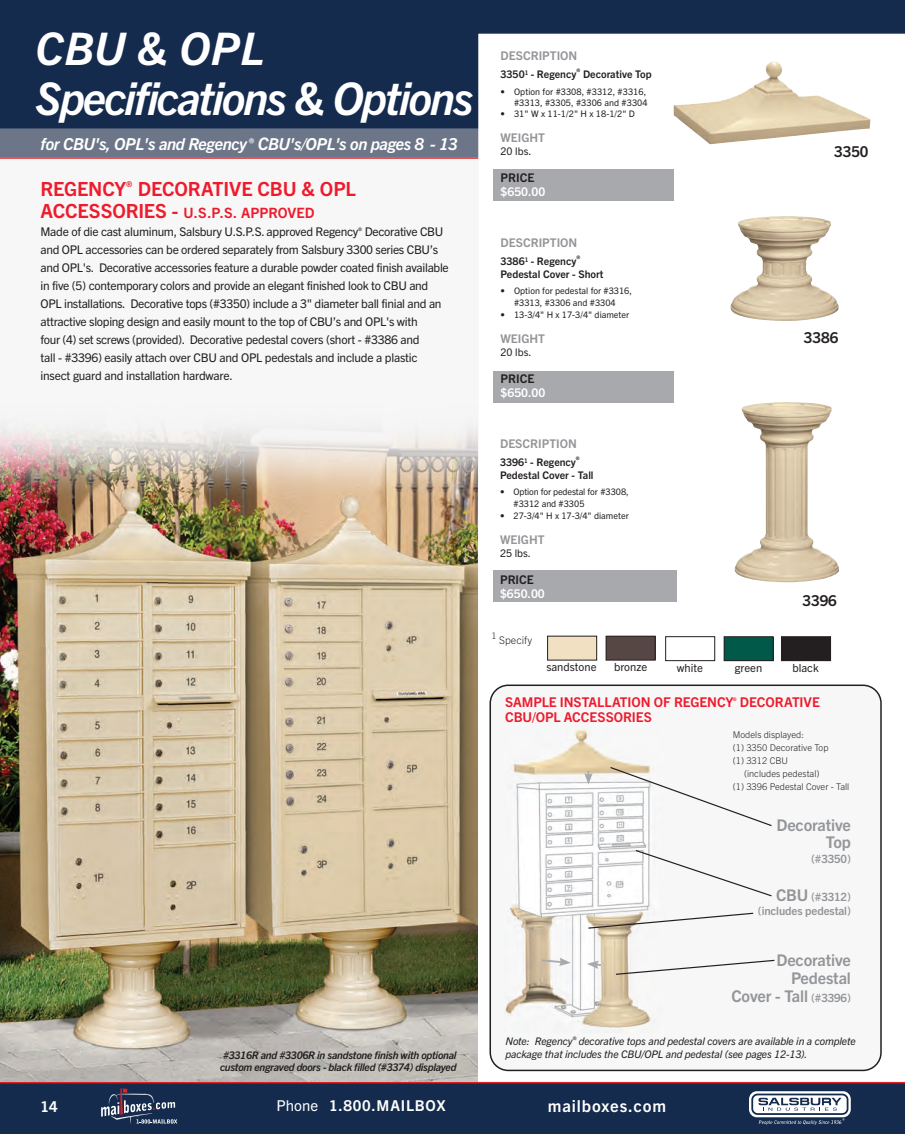
<style>
.page{position:relative;width:905px;height:1134px;background:#fff}
.page>*{position:absolute;margin:0;border:0;box-sizing:border-box;transform-origin:0 0}
.t1{font:italic 700 45px "Trade Gothic Next LT Pro";letter-spacing:-.04em;color:#fff}
.Blue_head{font:700 19.5px "Trade Gothic Next LT Pro";letter-spacing:-.01em;color:#ee1b2d}
.t2{font:italic 700 16.5px "Trade Gothic Next LT Pro";letter-spacing:-.025em;color:#fff}
.t3{font:700 16.5px "Trade Gothic Next LT Pro";letter-spacing:.05em;color:#fff}
.t4{font:700 16.2px "Trade Gothic Next LT Pro";letter-spacing:-.01em;color:#939598}
.t5{font:700 15px "Trade Gothic Next LT Pro";letter-spacing:.05em;color:#fff}
.t6{font:700 15px "Trade Gothic Next LT Pro";color:#231f20}
.Blue_head-2{font:700 14.25px "Trade Gothic Next LT Pro";letter-spacing:-.005em;color:#ee1b2d}
.t7{font:700 13.5px "Trade Gothic Next LT Pro";letter-spacing:-.005em;color:#ee1b2d}
.t8{font:12px/18px "Trade Gothic Next LT Pro";letter-spacing:-.025em;color:#231f20}
.t9{font:700 12px "Trade Gothic Next LT Pro";color:#939598}
.t10{font:700 12px "Trade Gothic Next LT Pro";color:#fff}
.t11{font:700 12px "Trade Gothic Next LT Pro";color:#231f20}
.t12{font:700 11.4px "Trade Gothic Next LT Pro";letter-spacing:-.01em;color:#939598}
.t13{font:11.25px "Trade Gothic Next LT Pro";color:#231f20}
.t14{font:italic 10.5px/13.5px "Trade Gothic Next LT Pro";letter-spacing:-.01em;color:#231f20}
.t15{font:700 10.5px "Trade Gothic Next LT Pro";color:#231f20}
.t16{font:italic 700 10.5px/12.6px "Trade Gothic Next LT Pro";letter-spacing:-.025em;color:#231f20}
.t17{font:10.5px "Trade Gothic Next LT Pro";color:#231f20}
.t18{font:300 10.5px "Trade Gothic Next LT Pro";color:#231f20}
.t19{font:300 9.3px "Trade Gothic Next LT Pro";color:#231f20}
.specs{font:9px/11.1px "Trade Gothic Next LT Pro";color:#231f20;text-align:right}
.s1{font-size:17.25px}
.s2{font-size:19.5px}
.s3{font-size:16.2px}
.s4{font-size:11.4px}
.s5{font-weight:400}
</style>
<div class="page">
<svg style="left:904px;top:0;width:1px;height:1083px"></svg>
<div style="left:0;top:1083px;width:904px;height:51px;background:#142b4e"></div>
<div style="left:0;top:0;width:904px;height:129px;background:#142b4e"></div>
<div style="left:0;top:129px;width:478px;height:28px;background:#6c7688"></div>
<hr style="left:0;top:157px;width:478px;height:2px;background:#de1d24">
<svg style="left:101px;top:1088px;width:76px;height:36px"></svg>
<svg style="left:478px;top:34px;width:426px;height:1048px"></svg>
<hr style="left:0;top:1082px;width:904px;height:1px;background:#de1d24">
<svg style="left:749px;top:1091px;width:101px;height:26px"></svg>
<svg style="left:752px;top:1094px;width:95px;height:20px"></svg>
<div style="left:751px;top:1094px;width:97px;height:21px;border:2px solid #142b4e;border-radius:5px"></div>
<svg style="left:758px;top:1098px;width:83px;height:13px"></svg>
<svg style="left:758px;top:1118px;width:86px;height:7px"></svg>
<div style="left:0;top:159px;width:478px;height:923px;background:#f7f7f8"></div>
<div style="left:490px;top:685px;width:391px;height:385px;background:#f7f7f8;border-radius:18px"></div>
<div style="left:489px;top:685px;width:392px;height:386px;border:2px solid #231f20;border-radius:18px"></div>
<img style="left:0;top:429px;width:477px;height:653px">
<div style="left:493px;top:371px;width:181px;height:31px;background:#a8a9ad"></div>
<img style="left:673px;top:61px;width:197px;height:83px">
<div style="left:493px;top:169px;width:181px;height:31px;background:#a8a9ad"></div>
<img style="left:731px;top:402px;width:109px;height:187px">
<div style="left:493px;top:571px;width:184px;height:31px;background:#a8a9ad"></div>
<img style="left:505px;top:729px;width:146px;height:299px">
<svg style="left:584px;top:771px;width:8px;height:14px"></svg>
<svg style="left:587px;top:961px;width:16px;height:8px"></svg>
<svg style="left:539px;top:958px;width:32px;height:8px"></svg>
<svg style="left:609px;top:766px;width:163px;height:61px"></svg>
<svg style="left:634px;top:849px;width:138px;height:48px"></svg>
<svg style="left:587px;top:912px;width:167px;height:17px"></svg>
<svg style="left:614px;top:959px;width:161px;height:17px"></svg>
<div style="left:547px;top:636px;width:49px;height:24px;background:#f1e0c1"></div>
<div style="left:547px;top:636px;width:50px;height:24px;border:1px solid #231f20"></div>
<div style="left:606px;top:636px;width:49px;height:24px;background:#574744"></div>
<div style="left:605px;top:636px;width:50px;height:24px;border:1px solid #231f20"></div>
<div style="left:665px;top:637px;width:49px;height:24px;background:#fff"></div>
<div style="left:665px;top:636px;width:50px;height:25px;border:1px solid #231f20"></div>
<div style="left:781px;top:637px;width:49px;height:24px;background:#231f20"></div>
<div style="left:781px;top:636px;width:49px;height:25px;border:1px solid #231f20"></div>
<div style="left:724px;top:637px;width:49px;height:24px;background:#005949"></div>
<div style="left:723px;top:636px;width:50px;height:25px;border:1px solid #231f20"></div>
<img style="left:731px;top:216px;width:51px;height:87px">
<p class="t1" style="left:36px;top:18px;width:230px">CBU &amp; OPL</p>
<p class="t1" style="left:36px;top:67px;width:440px">Specifications &amp; Options</p>
<p class="t2" style="left:41px;top:133px;width:418px">for CBU's, OPL's and Regency <sup>®</sup> <span class="s1">C</span>BU's/OPL's on pages 8 - 13</p>
<p class="Blue_head" style="left:40px;top:175px;width:317px">REGENCY<sup>®</sup> DECORATIVE CBU &amp; OPL</p>
<p class="Blue_head-2" style="left:41px;top:203px;width:275px"><span class="s2">ACCESSORIES -</span> U.S.P.S. APPROVED</p>
<p class="t8" style="left:40px;top:222px;width:410px">Made of die cast aluminum, Salsbury U.S.P.S. approved Regency<sup>®</sup> Decorative CBU and OPL accessories can be ordered separately from Salsbury 3300 series CBU’s and OPL's. Decorative accessories feature a durable powder coated finish available in five (5) contemporary colors and provide an elegant finished look to CBU and OPL installations. Decorative tops (#3350) include a 3" diameter ball finial and an attractive sloping design and easily mount to the top of CBU’s and OPL's with</p>
<p class="t8" style="left:41px;top:330px;width:380px">four (4) set screws (provided). Decorative pedestal covers (short - #3386 and</p>
<p class="t8" style="left:41px;top:348px;width:378px">tall - #3396) easily attach over CBU and OPL pedestals and include a plastic</p>
<p class="t8" style="left:41px;top:366px;width:194px">insect guard and installation hardware.</p>
<p class="t16" style="left:220px;top:1048px;width:238px">#3316R and #3306R in sandstone finish with optional custom engraved doors - black filled (#3374) displayed</p>
<p class="t9" style="left:500px;top:47px;width:78px">DESCRIPTION</p>
<p class="t15" style="left:500px;top:67px;width:152px">3350<sup>1</sup> - Regency<sup>®</sup> Decorative Top</p>
<p class="specs" style="left:500px;top:85px;width:148px">• Option for #3308, #3312, #3316, #3313, #3305, #3306 and #3304</p>
<p class="specs" style="left:500px;top:107px;width:136px">• 31" W x 11-1/2" H x 18-1/2" D</p>
<p class="t9" style="left:500px;top:129px;width:46px">WEIGHT</p>
<p class="t17" style="left:500px;top:143px;width:32px">20 lbs.</p>
<p class="t11" style="left:500px;top:169px;width:35px">PRICE</p>
<p class="t10" style="left:500px;top:183px;width:46px">$650.00</p>
<p class="t9" style="left:500px;top:235px;width:78px">DESCRIPTION</p>
<p class="t15" style="left:500px;top:254px;width:81px">3386<sup>1</sup> - Regency<sup>®</sup></p>
<p class="t15" style="left:500px;top:267px;width:104px">Pedestal Cover - Short</p>
<p class="specs" style="left:500px;top:285px;width:133px">• Option for pedestal for #3316,</p>
<p class="specs" style="left:514px;top:296px;width:103px">#3313, #3306 and #3304</p>
<p class="specs" style="left:500px;top:309px;width:130px">• 13-3/4" H x 17-3/4" diameter</p>
<p class="t9" style="left:500px;top:331px;width:46px">WEIGHT</p>
<p class="t17" style="left:500px;top:345px;width:32px">20 lbs.</p>
<p class="t11" style="left:500px;top:370px;width:35px">PRICE</p>
<p class="t10" style="left:500px;top:385px;width:46px">$650.00</p>
<p class="t9" style="left:500px;top:436px;width:78px">DESCRIPTION</p>
<p class="t15" style="left:500px;top:455px;width:81px">3396<sup>1</sup> - Regency<sup>®</sup></p>
<p class="t15" style="left:500px;top:468px;width:95px">Pedestal Cover - Tall</p>
<p class="specs" style="left:500px;top:486px;width:130px">• Option for pedestal for #3308,</p>
<p class="specs" style="left:513px;top:497px;width:72px">#3312 and #3305</p>
<p class="specs" style="left:500px;top:510px;width:130px">• 27-3/4" H x 17-3/4" diameter</p>
<p class="t9" style="left:500px;top:532px;width:46px">WEIGHT</p>
<p class="t17" style="left:500px;top:546px;width:32px">25 lbs.</p>
<p class="t11" style="left:500px;top:571px;width:35px">PRICE</p>
<p class="t10" style="left:500px;top:586px;width:46px">$650.00</p>
<p class="t18" style="left:491px;top:633px;width:42px"><sup>1</sup> Specify</p>
<p class="t6" style="left:834px;top:141px;width:36px">3350</p>
<p class="t6" style="left:803px;top:327px;width:36px">3386</p>
<p class="t6" style="left:802px;top:590px;width:36px">3396</p>
<p class="t13" style="left:546px;top:660px;width:52px">sandstone</p>
<p class="t13" style="left:614px;top:660px;width:35px">bronze</p>
<p class="t13" style="left:676px;top:660px;width:28px">white</p>
<p class="t13" style="left:734px;top:660px;width:29px">green</p>
<p class="t13" style="left:792px;top:660px;width:28px">black</p>
<p class="t7" style="left:505px;top:693px;width:316px">SAMPLE INSTALLATION OF REGENCY<sup>®</sup> DECORATIVE</p>
<p class="t7" style="left:505px;top:707px;width:148px">CBU/OPL ACCESSORIES</p>
<p class="t19" style="left:732px;top:728px;width:73px">Models displayed:</p>
<p class="t19" style="left:732px;top:741px;width:97px">(1) 3350 Decorative Top</p>
<p class="t19" style="left:732px;top:754px;width:57px">(1) 3312 CBU</p>
<p class="t19" style="left:744px;top:767px;width:77px">(includes pedestal)</p>
<p class="t19" style="left:732px;top:780px;width:118px">(1) 3396 Pedestal Cover - Tall</p>
<p class="t4" style="left:776px;top:813px;width:76px">Decorative</p>
<p class="t4" style="left:826px;top:831px;width:27px">Top</p>
<p class="t12" style="left:811px;top:851px;width:41px">(#3350)</p>
<p class="t12" style="left:776px;top:889px;width:76px"><span class="s3">CBU</span> (#3312)</p>
<p class="t12" style="left:757px;top:903px;width:95px">(includes pedestal)</p>
<p class="t4" style="left:776px;top:949px;width:76px">Decorative</p>
<p class="t4" style="left:791px;top:967px;width:61px">Pedestal</p>
<p class="t4" style="left:731px;top:985px;width:121px">Cover - Tall <span class="s4">(#3396)</span></p>
<p class="t14" style="left:505px;top:1033px;width:352px">Note: Regency<sup>®</sup> decorative tops and pedestal covers are available in a complete package that includes the CBU/OPL and pedestal (see pages 12-13).</p>
<p class="t5" style="left:41px;top:1096px;width:19px">14</p>
<p class="t5" style="left:276px;top:1095px;width:171px"><span class="s5">Phone</span> 1.800.MAILBOX</p>
<h3 class="t3" style="left:548px;top:1095px;width:120px">mailboxes.com</h3>
</div>
